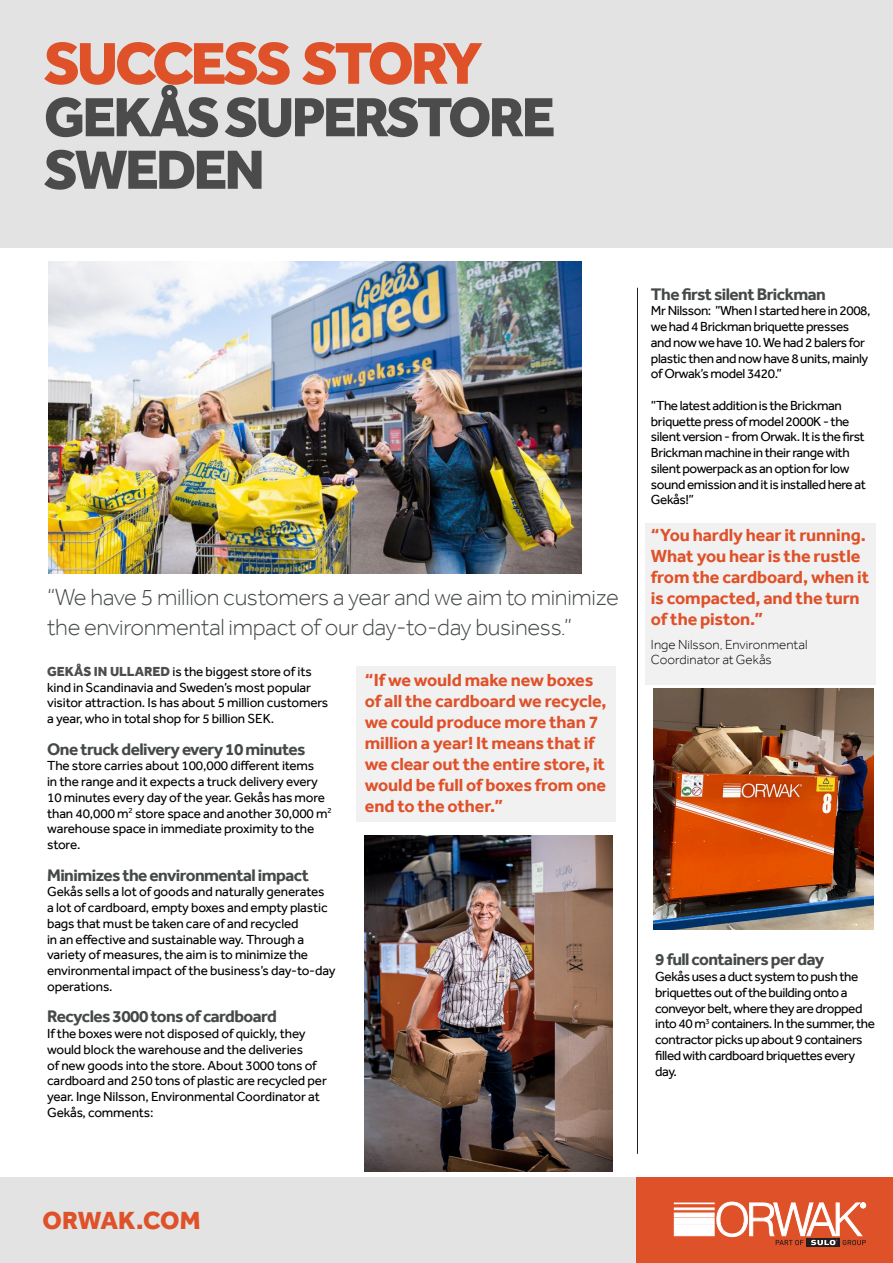
<style>
.page{position:relative;width:893px;height:1263px;background:#fff}
.page>*{position:absolute;margin:0;border:0;box-sizing:border-box;transform-origin:0 0}
.t1{font:800 60.9px "Effra";letter-spacing:-.055em;color:#df5129}
.t2{font:800 57px "Effra";letter-spacing:-.05em;color:#4b4b4b}
.Headline_3{font:800 25.5px "Effra";letter-spacing:-.005em;color:#df5129}
.Intro{font:300 24px/30px "Effra";letter-spacing:-.015em;color:#454949}
.Body_Copy_-_8pt{font:700 18px/21px "Effra";letter-spacing:-.01em;color:#df5129}
.t3{font:700 17.25px "Effra";letter-spacing:-.03em;color:#454949}
.t4{font:13.5px/15.8px "Effra";letter-spacing:-.01em;color:#000}
.t5{font:13.5px/15.8px "Effra";letter-spacing:-.03em;color:#000001}
.t6{font:13.5px/15.8px "Effra";letter-spacing:-.01em;color:#000001}
.t7{font:300 13.5px/15px "Effra";color:#000001}
.s1{font-weight:800;color:#4d4d4b}
</style>
<div class="page">
<img style="left:49px;top:262px;width:532px;height:312px">
<div style="left:0;top:1178px;width:637px;height:85px;background:#e3e3e3"></div>
<div style="left:637px;top:1178px;width:256px;height:85px;background:#df5129"></div>
<div style="left:674px;top:1225px;width:40px;height:11px;background:#fff;border:1px solid #fff"></div>
<div style="left:674px;top:1218px;width:40px;height:6px;background:#fff"></div>
<hr style="left:674px;top:1213px;width:40px;height:4px;background:#fff">
<div style="left:674px;top:1208px;width:40px;height:2px;background:#fff;border:1px solid #fff"></div>
<div style="left:674px;top:1203px;width:40px;height:1px;border:1px solid #fff"></div>
<svg style="left:807px;top:1245px;width:33px;height:2px"></svg>
<svg style="left:716px;top:1202px;width:150px;height:43px"></svg>
<div style="left:0;top:0;width:893px;height:247px;background:#e3e3e3"></div>
<div style="left:646px;top:523px;width:230px;height:162px;background:#f1f1f2"></div>
<div style="left:356px;top:666px;width:260px;height:155px;background:#f1f1f2"></div>
<hr style="left:637px;top:288px;width:1px;height:866px;background:#231f20">
<img style="left:653px;top:689px;width:221px;height:240px">
<img style="left:365px;top:836px;width:247px;height:335px">
<p class="t1" style="left:44px;top:27px;width:440px">SUCCESS STORY</p>
<p class="t2" style="left:44px;top:83px;width:513px">GEKÅS SUPERSTORE</p>
<p class="t2" style="left:44px;top:136px;width:222px">SWEDEN</p>
<p class="Intro" style="left:47px;top:582px;width:573px">“We have 5 million customers a year and we aim to minimize the environmental impact of our day-to-day business.”</p>
<p class="t4" style="left:47px;top:663px;width:283px"><span class="s1">GEKÅS IN ULLARED</span> is the biggest store of its kind in Scandinavia and Sweden’s most popular visitor attraction. Is has about 5 million customers a year, who in total shop for 5 billion SEK.</p>
<p class="t3" style="left:47px;top:739px;width:260px">One truck delivery every 10 minutes</p>
<p class="t4" style="left:47px;top:758px;width:286px">The store carries about 100,000 different items<br>in the range and it expects a truck delivery every 10 minutes every day of the year. Gekås has more than 40,000 m<sup>2</sup> store space and another 30,000 m<sup>2 </sup>warehouse space in immediate proximity to the store.</p>
<p class="t3" style="left:47px;top:865px;width:264px">Minimizes the environmental impact</p>
<p class="t4" style="left:47px;top:884px;width:290px">Gekås sells a lot of goods and naturally generates<br>a lot of cardboard, empty boxes and empty plastic bags that must be taken care of and recycled<br>in an effective and sustainable way. Through a variety of measures, the aim is to minimize the environmental impact of the business’s day-to-day operations.</p>
<p class="t3" style="left:47px;top:1006px;width:231px">Recycles 3000 tons of cardboard</p>
<p class="t6" style="left:47px;top:1026px;width:281px">If the boxes were not disposed of quickly, they would block the warehouse and the deliveries<br>of new goods into the store. About 3000 tons of cardboard and 250 tons of plastic are recycled per year. Inge Nilsson, Environmental Coordinator at Gekås, comments:</p>
<p class="Body_Copy_-_8pt" style="left:365px;top:669px;width:243px">“If we would make new boxes of all the cardboard we recycle, we could produce more than 7 million a year! It means that if we clear out the entire store, it would be full of boxes from one end to the other.”</p>
<p class="t3" style="left:651px;top:284px;width:176px">The first silent Brickman</p>
<p class="t5" style="left:651px;top:303px;width:221px">Mr Nilsson: ”When I started here in 2008, we had 4 Brickman briquette presses and now we have 10. We had 2 balers for plastic then and now have 8 units, mainly of Orwak’s model 3420.”</p>
<p class="t5" style="left:651px;top:397px;width:217px">”The latest addition is the Brickman briquette press of model 2000K - the silent version - from Orwak. It is the first Brickman machine in their range with silent powerpack as an option for low sound emission and it is installed here at Gekås!”</p>
<p class="Body_Copy_-_8pt" style="left:651px;top:524px;width:220px">“You hardly hear it running.<br>What you hear is the rustle from the cardboard, when it is compacted, and the turn of the piston.”</p>
<p class="t7" style="left:651px;top:637px;width:158px">Inge Nilsson, Environmental<br>Coordinator at Gekås</p>
<p class="t3" style="left:655px;top:949px;width:171px">9 full containers per day</p>
<p class="t5" style="left:655px;top:968px;width:221px">Gekås uses a duct system to push the briquettes out of the building onto a conveyor belt, where they are dropped into 40 m<sup>3</sup> containers. In the summer, the contractor picks up about 9 containers filled with cardboard briquettes every day.</p>
<p class="Headline_3" style="left:43px;top:1205px;width:159px">ORWAK.COM</p>
</div>
